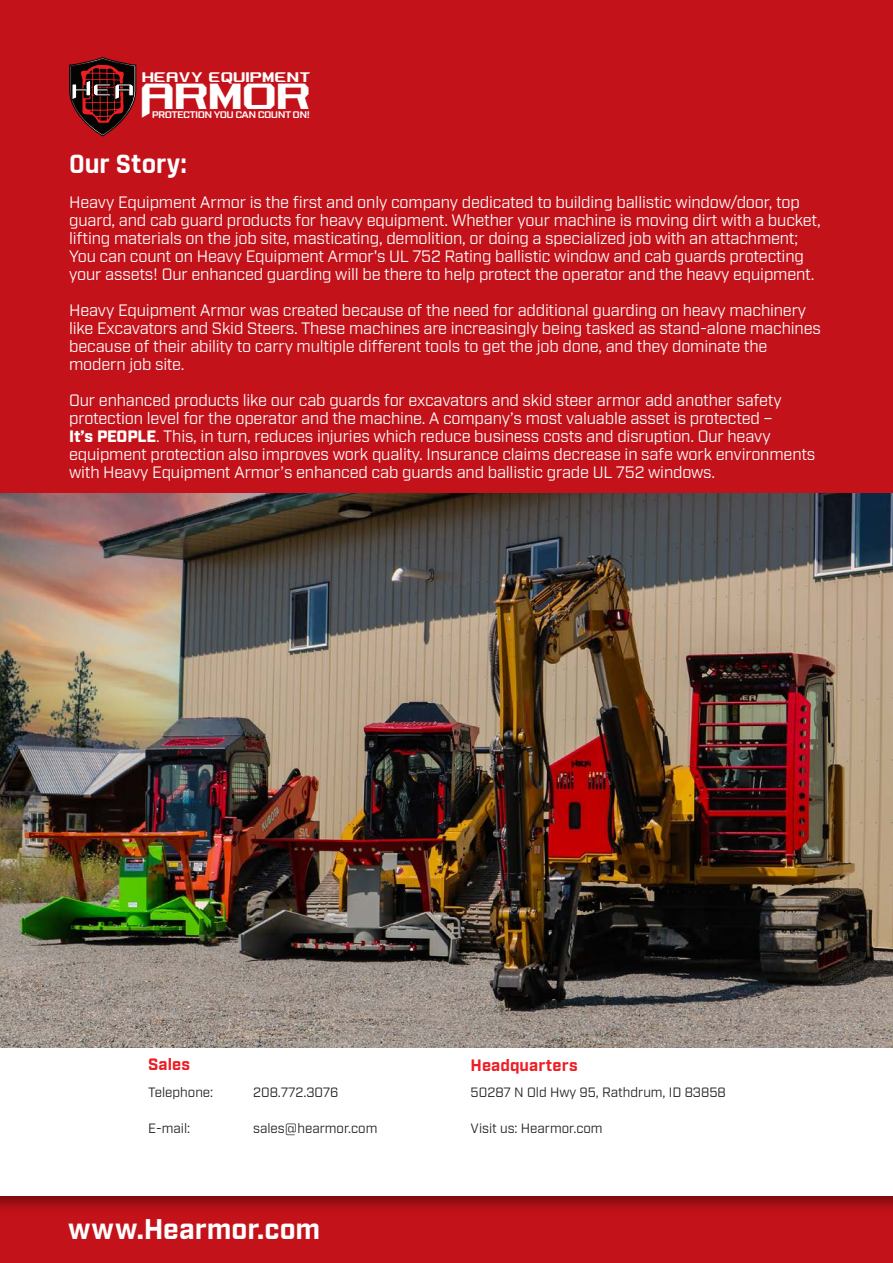
<style>
.page{position:relative;width:893px;height:1263px;background:#fff}
.page>*{position:absolute;margin:0;border:0;box-sizing:border-box;transform-origin:0 0}
.t1{font:42.75px "Aeromatics NC";letter-spacing:-.03em;color:#fff;scale:.89 1}
._19_Content_black_Ra{font:700 28.5px "Industry";color:#fff}
._19_Content_black_Ra-2{font:700 28.5px "Rajdhani";color:#fff}
._9_Content_black_Sou{font:16.5px/18px "Industry";letter-spacing:-.01em;color:#fff}
._11_Content_black_Ra{font:700 16.5px "Industry";color:#ee1d23}
.t2{font:16.35px "Aeromatics NC";color:#fff;scale:.82 1}
._9_Content_black_Sou-2{font:13.5px "Industry";color:#231f20}
.t3{font:600 9.6px "Industry";letter-spacing:-.055em;color:#fff;scale:1.16 1}
.s1{font-weight:900}
</style>
<div class="page">
<div style="left:0;top:0;width:893px;height:493px;background:#c4121a"></div>
<div style="left:0;top:1194px;width:893px;height:69px;background:#231f20;opacity:.62"></div>
<img style="left:0;top:493px;width:893px;height:554px">
<svg style="left:69px;top:57px;width:67px;height:79px"></svg>
<p class="t2" style="left:142px;top:66px;width:208px">heavy equipment</p>
<p class="t3" style="left:152px;top:109px;width:138px">PROTECTION YOU CAN COUNT ON!</p>
<p class="t1" style="left:140px;top:69px;width:194px">Armor</p>
<p class="_19_Content_black_Ra-2" style="left:69px;top:147px;width:119px">Our Story:</p>
<p class="_9_Content_black_Sou" style="left:69px;top:193px;width:753px">Heavy Equipment Armor is the first and only company dedicated to building ballistic window/door, top guard, and cab guard products for heavy equipment. Whether your machine is moving dirt with a bucket, lifting materials on the job site, masticating, demolition, or doing a specialized job with an attachment; You can count on Heavy Equipment Armor's UL 752 Rating ballistic window and cab guards protecting your assets! Our enhanced guarding will be there to help protect the operator and the heavy equipment.</p>
<p class="_9_Content_black_Sou" style="left:69px;top:301px;width:753px">Heavy Equipment Armor was created because of the need for additional guarding on heavy machinery like Excavators and Skid Steers. These machines are increasingly being tasked as stand-alone machines because of their ability to carry multiple different tools to get the job done, and they dominate the</p>
<p class="_9_Content_black_Sou" style="left:69px;top:355px;width:117px">modern job site.</p>
<p class="_9_Content_black_Sou" style="left:69px;top:391px;width:714px">Our enhanced products like our cab guards for excavators and skid steer armor add another safety</p>
<p class="_9_Content_black_Sou" style="left:69px;top:409px;width:705px">protection level for the operator and the machine. A company’s most valuable asset is protected –</p>
<p class="_9_Content_black_Sou" style="left:69px;top:427px;width:703px"><span class="s1">It’s PEOPLE</span>. This, in turn, reduces injuries which reduce business costs and disruption. Our heavy</p>
<p class="_9_Content_black_Sou" style="left:69px;top:445px;width:748px">equipment protection also improves work quality. Insurance claims decrease in safe work environments with Heavy Equipment Armor’s enhanced cab guards and ballistic grade UL 752 windows.</p>
<p class="_11_Content_black_Ra" style="left:148px;top:1054px;width:44px">Sales</p>
<p class="_9_Content_black_Sou-2" style="left:148px;top:1084px;width:67px">Telephone:</p>
<p class="_9_Content_black_Sou-2" style="left:253px;top:1084px;width:87px">208.772.3076</p>
<p class="_9_Content_black_Sou-2" style="left:148px;top:1120px;width:44px">E-mail:</p>
<p class="_9_Content_black_Sou-2" style="left:253px;top:1120px;width:126px">sales@hearmor.com</p>
<p class="_19_Content_black_Ra" style="left:68px;top:1212px;width:254px">www.Hearmor.com</p>
<p class="_11_Content_black_Ra" style="left:471px;top:1055px;width:109px">Headquarters</p>
<p class="_9_Content_black_Sou-2" style="left:471px;top:1084px;width:257px">50287 N Old Hwy 95, Rathdrum, ID 83858</p>
<p class="_9_Content_black_Sou-2" style="left:471px;top:1120px;width:134px">Visit us: Hearmor.com</p>
</div>
